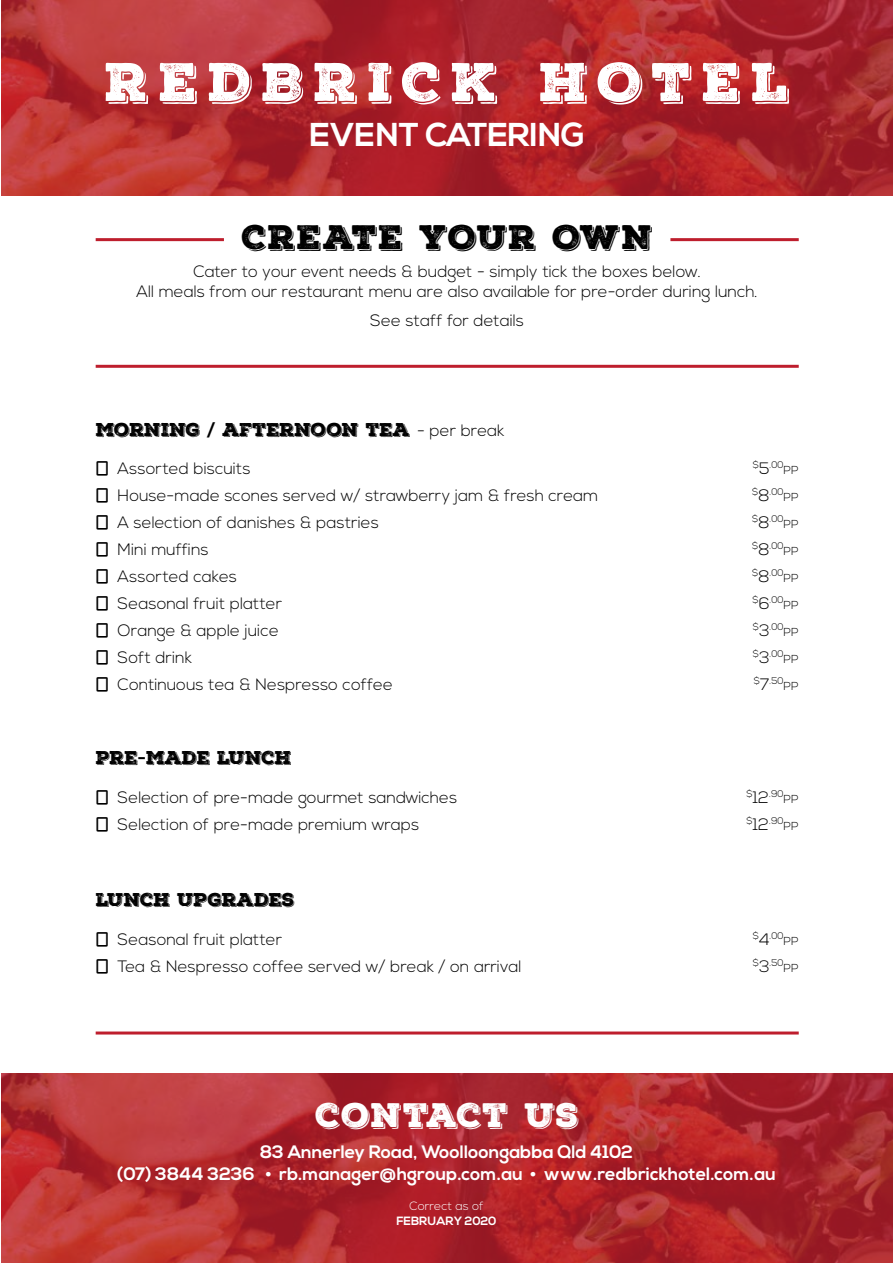
<style>
.page{position:relative;width:893px;height:1263px;background:#fff}
.page>*{position:absolute;margin:0;border:0;box-sizing:border-box;transform-origin:0 0}
.t1{font:52.5px "Nexa Rust Slab Black Shadow 01";letter-spacing:.19em;color:#fff}
.t2{font:700 33px "Nexa";letter-spacing:-.01em;color:#fff}
.t3{font:33px "Nexa Rust Slab Black Shadow 01";letter-spacing:.04em;color:#000}
.t4{font:33px "Nexa Rust Slab Black Shadow 01";letter-spacing:.03em;color:#fff}
.t5{font:700 18px/21.6px "Nexa";color:#fff;text-align:center}
.t6{font:18px "Nexa Rust Slab Black Shadow 01";color:#000}
.t7{font:300 16.5px/19.8px "Nexa";color:#000;text-align:center}
.t8{font:700 12px "Nexa";color:#fff}
.t9{font:300 12px "Nexa";color:#fff}
.t10{font:300 11.55px "Nexa";color:#000}
.t11{font:300 9.6px "Nexa";color:#000}
.s1{font-family:"Nexa";font-weight:700}
.s2{font-family:"Nexa";font-weight:300;font-size:16.5px}
.s3{font-family:"Microsoft Phags Pa";font-weight:400}
.s4{font-size:16.5px}
</style>
<div class="page">
<svg style="left:2px;top:0;width:891px;height:196px;background:#b12a2f"></svg>
<svg style="left:2px;top:1074px;width:891px;height:189px;background:#b12a2f"></svg>
<hr style="left:96px;top:238px;width:128px;height:3px;background:#be1e2d">
<hr style="left:670px;top:238px;width:129px;height:3px;background:#be1e2d">
<hr style="left:96px;top:365px;width:703px;height:3px;background:#be1e2d">
<hr style="left:96px;top:1031px;width:703px;height:3px;background:#be1e2d">
<h1 class="t1" style="left:105px;top:46px;width:686px">REDBRICK HOTEL</h1>
<h2 class="t2" style="left:309px;top:115px;width:277px">EVENT CATERING</h2>
<h2 class="t3" style="left:242px;top:214px;width:412px">CREATE YOUR OWN</h2>
<p class="t7" style="left:137px;top:262px;width:623px">Cater to your event needs &amp; budget - simply tick the boxes below.<br>All meals from our restaurant menu are also available for pre-order during lunch.</p>
<p class="t7" style="left:370px;top:311px;width:155px">See staff for details</p>
<p class="t6" style="left:96px;top:417px;width:410px">MORNING <span class="s1">/</span> AFTERNOON TEA <span class="s2">- per break</span></p>
<p class="t7" style="left:96px;top:459px;width:157px"><span class="s3">□</span> Assorted biscuits</p>
<p class="t11" style="left:753px;top:459px;width:32px">$<span class="s4">5</span>.00</p>
<p class="t10" style="left:784px;top:463px;width:17px">pp</p>
<p class="t7" style="left:96px;top:486px;width:504px"><span class="s3">□</span> House-made scones served w/ strawberry jam &amp; fresh cream</p>
<p class="t11" style="left:752px;top:486px;width:33px">$<span class="s4">8</span>.00</p>
<p class="t10" style="left:784px;top:490px;width:17px">pp</p>
<p class="t7" style="left:96px;top:513px;width:285px"><span class="s3">□</span> A selection of danishes &amp; pastries</p>
<p class="t11" style="left:752px;top:513px;width:33px">$<span class="s4">8</span>.00</p>
<p class="t10" style="left:784px;top:517px;width:17px">pp</p>
<p class="t7" style="left:96px;top:540px;width:115px"><span class="s3">□</span> Mini muffins</p>
<p class="t11" style="left:752px;top:540px;width:33px">$<span class="s4">8</span>.00</p>
<p class="t10" style="left:784px;top:544px;width:17px">pp</p>
<p class="t7" style="left:96px;top:567px;width:143px"><span class="s3">□</span> Assorted cakes</p>
<p class="t11" style="left:752px;top:567px;width:33px">$<span class="s4">8</span>.00</p>
<p class="t10" style="left:784px;top:571px;width:17px">pp</p>
<p class="t7" style="left:96px;top:594px;width:188px"><span class="s3">□</span> Seasonal fruit platter</p>
<p class="t11" style="left:753px;top:594px;width:33px">$<span class="s4">6</span>.00</p>
<p class="t10" style="left:784px;top:598px;width:17px">pp</p>
<p class="t7" style="left:96px;top:621px;width:185px"><span class="s3">□</span> Orange &amp; apple juice</p>
<p class="t11" style="left:753px;top:621px;width:32px">$<span class="s4">3</span>.00</p>
<p class="t10" style="left:784px;top:625px;width:17px">pp</p>
<p class="t7" style="left:96px;top:648px;width:98px"><span class="s3">□</span> Soft drink</p>
<p class="t11" style="left:753px;top:648px;width:32px">$<span class="s4">3</span>.00</p>
<p class="t10" style="left:784px;top:652px;width:17px">pp</p>
<p class="t7" style="left:96px;top:675px;width:299px"><span class="s3">□</span> Continuous tea &amp; Nespresso coffee</p>
<p class="t11" style="left:754px;top:675px;width:31px">$<span class="s4">7</span>.50</p>
<p class="t10" style="left:784px;top:679px;width:17px">pp</p>
<p class="t6" style="left:96px;top:745px;width:197px">PRE<span class="s1">-</span>MADE LUNCH</p>
<p class="t7" style="left:96px;top:788px;width:363px"><span class="s3">□</span> Selection of pre-made gourmet sandwiches</p>
<p class="t11" style="left:747px;top:788px;width:38px">$<span class="s4">12</span>.90</p>
<p class="t10" style="left:784px;top:792px;width:17px">pp</p>
<p class="t7" style="left:96px;top:815px;width:325px"><span class="s3">□</span> Selection of pre-made premium wraps</p>
<p class="t11" style="left:747px;top:815px;width:38px">$<span class="s4">12</span>.90</p>
<p class="t10" style="left:784px;top:819px;width:17px">pp</p>
<p class="t6" style="left:96px;top:887px;width:200px">LUNCH UPGRADES</p>
<p class="t7" style="left:96px;top:930px;width:188px"><span class="s3">□</span> Seasonal fruit platter</p>
<p class="t11" style="left:753px;top:930px;width:32px">$<span class="s4">4</span>.00</p>
<p class="t10" style="left:784px;top:934px;width:17px">pp</p>
<p class="t7" style="left:96px;top:957px;width:427px"><span class="s3">□</span> Tea &amp; Nespresso coffee served w/ break / on arrival</p>
<p class="t11" style="left:753px;top:957px;width:32px">$<span class="s4">3</span>.50</p>
<p class="t10" style="left:784px;top:961px;width:17px">pp</p>
<h2 class="t4" style="left:316px;top:1092px;width:265px">CONTACT US</h2>
<p class="t5" style="left:117px;top:1142px;width:660px">83 Annerley Road, Woolloongabba Qld 4102<br>(07) 3844 3236 • rb.manager@hgroup.com.au • www.redbrickhotel.com.au</p>
<p class="t9" style="left:409px;top:1199px;width:76px">Correct as of</p>
<p class="t8" style="left:396px;top:1214px;width:102px">FEBRUARY 2020</p>
</div>
